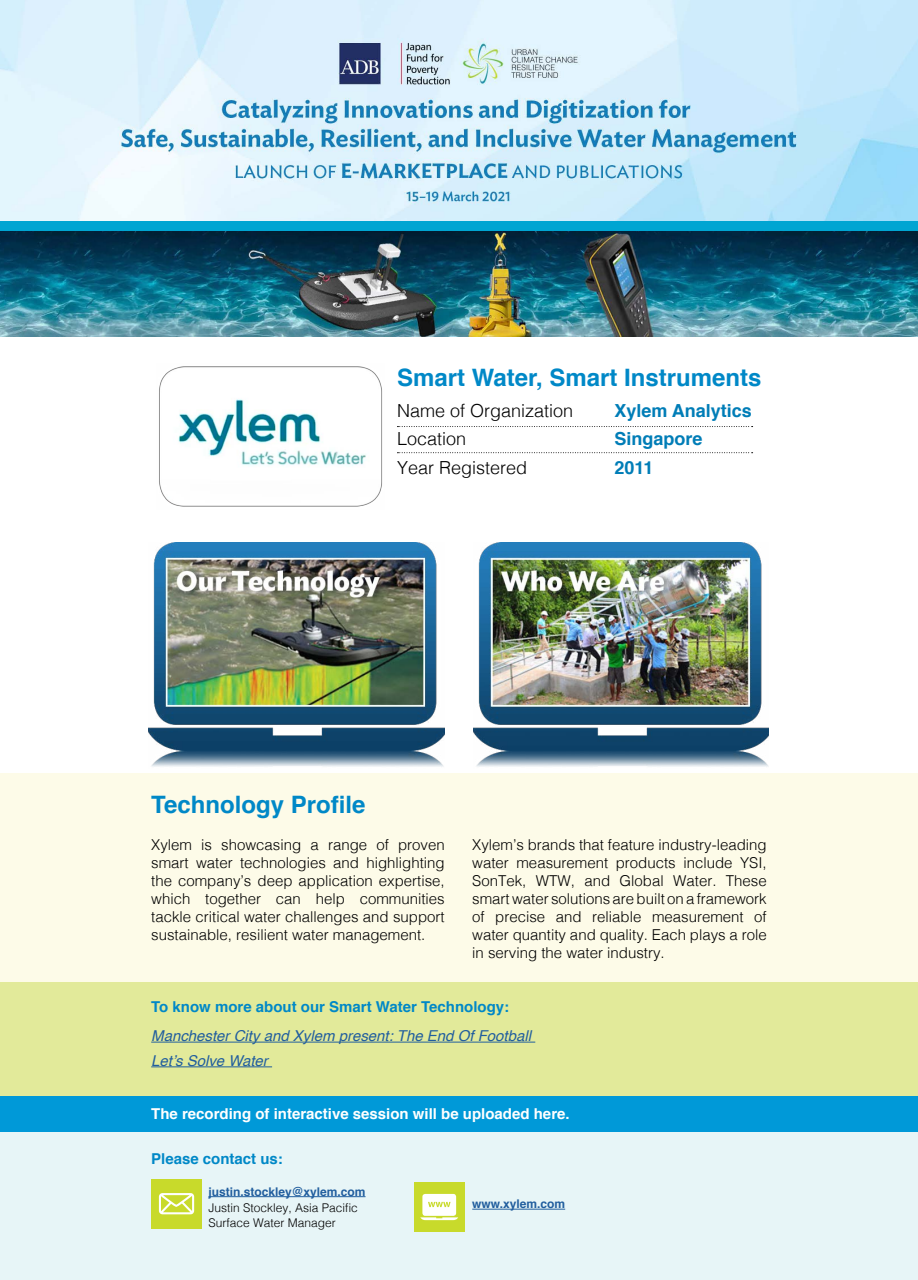
<style>
.page{position:relative;width:918px;height:1280px;background:#fff}
.page>*{position:absolute;margin:0;border:0;box-sizing:border-box;transform-origin:0 0}
.t1{font:700 24px "Helvetica";color:#0088c7}
.t2{font:300 18px "Helvetica";color:#000}
.t3{font:700 18px "Helvetica";color:#007db7}
.t4{font:300 15px/18px "Helvetica";color:#000;text-align:justify}
.t5{font:italic 15px/24.8px "Helvetica";color:#215e9e}
.t6{font:700 15px "Helvetica";color:#0088c7}
.t7{font:700 15px "Helvetica";color:#fff}
.t8{font:300 12px/15.8px "Helvetica";color:#000}
.t9{font:700 12px "Helvetica";color:#215e9e}
</style>
<div class="page">
<div style="left:0;top:773px;width:918px;height:214px;background:#fdfbe8"></div>
<img style="left:0;top:230px;width:918px;height:106px">
<div style="left:0;top:1131px;width:918px;height:149px;background:#e7f5f7"></div>
<div style="left:0;top:982px;width:918px;height:114px;background:#e2ea9a"></div>
<div style="left:0;top:1096px;width:918px;height:35px;background:#0099d8"></div>
<img style="left:0;top:0;width:918px;height:221px">
<div style="left:0;top:221px;width:918px;height:9px;background:#00a5d2"></div>
<img style="left:159px;top:366px;width:224px;height:141px">
<svg style="left:397px;top:452px;width:356px;height:1px"></svg>
<svg style="left:397px;top:426px;width:356px;height:1px"></svg>
<img style="left:149px;top:542px;width:295px;height:225px">
<img style="left:473px;top:542px;width:296px;height:225px">
<div style="left:414px;top:1182px;width:51px;height:50px;background:#c8da2b"></div>
<svg style="left:420px;top:1194px;width:38px;height:26px"></svg>
<div style="left:151px;top:1179px;width:51px;height:49px;background:#c8da2b"></div>
<svg style="left:159px;top:1193px;width:35px;height:21px"></svg>
<hr style="left:151px;top:1042px;width:384px;height:1px;background:#215e9e">
<hr style="left:151px;top:1066px;width:121px;height:1px;background:#215e9e">
<hr style="left:208px;top:1196px;width:158px;height:1px;background:#215e9e">
<hr style="left:472px;top:1209px;width:93px;height:1px;background:#215e9e">
<h1 class="t1" style="left:397px;top:358px;width:366px">Smart Water, Smart Instruments</h1>
<p class="t2" style="left:397px;top:395px;width:178px">Name of Organization</p>
<p class="t3" style="left:615px;top:396px;width:139px">Xylem Analytics</p>
<p class="t2" style="left:397px;top:424px;width:71px">Location</p>
<p class="t3" style="left:615px;top:424px;width:90px">Singapore</p>
<p class="t2" style="left:397px;top:452px;width:132px">Year Registered</p>
<p class="t3" style="left:615px;top:453px;width:41px">2011</p>
<h1 class="t1" style="left:151px;top:785px;width:216px">Technology Profile</h1>
<p class="t4" style="left:151px;top:834px;width:295px">Xylem is showcasing a range of proven smart water technologies and highlighting the company’s deep application expertise, which together can help communities tackle critical water challenges and support sustainable, resilient water management.</p>
<p class="t4" style="left:472px;top:834px;width:296px">Xylem’s brands that feature industry-leading water measurement products include YSI, SonTek, WTW, and Global Water. These smart water solutions are built on a framework of precise and reliable measurement of water quantity and quality. Each plays a role in serving the water industry.</p>
<p class="t6" style="left:151px;top:995px;width:360px">To know more about our Smart Water Technology:</p>
<p class="t5" style="left:151px;top:1024px;width:381px">Manchester City and Xylem present: The End Of Football<br>Let’s Solve Water</p>
<p class="t7" style="left:151px;top:1102px;width:420px">The recording of interactive session will be uploaded here.</p>
<p class="t6" style="left:151px;top:1146px;width:133px">Please contact us:</p>
<p class="t9" style="left:208px;top:1182px;width:159px">justin.stockley@xylem.com</p>
<p class="t8" style="left:208px;top:1198px;width:151px">Justin Stockley, Asia Pacific<br>Surface Water Manager</p>
<p class="t9" style="left:472px;top:1194px;width:94px">www.xylem.com</p>
</div>
